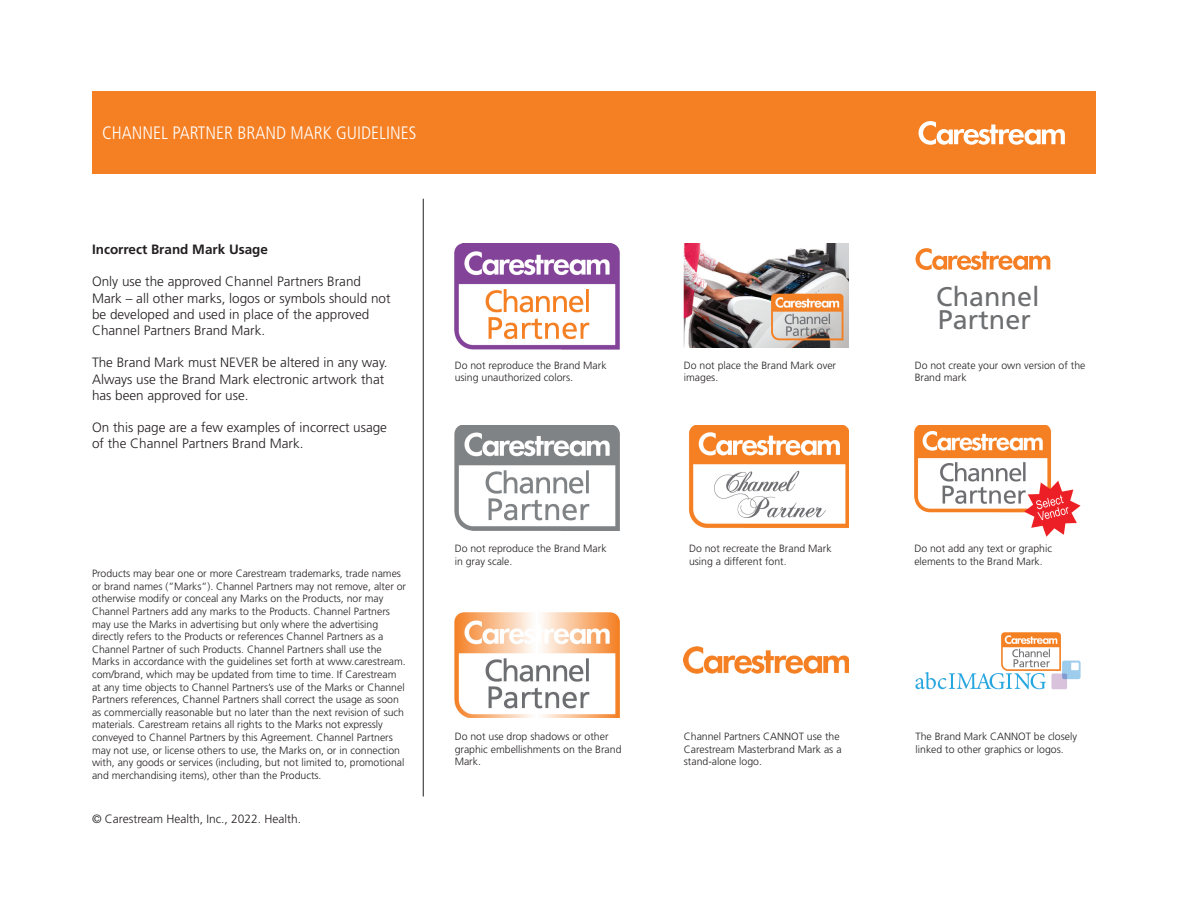
<style>
.page{position:relative;width:1188px;height:918px;background:#fff}
.page>*{position:absolute;margin:0;border:0;box-sizing:border-box;transform-origin:0 0}
.t1{font:27px/23.4px "Frutiger LT Std";color:#6d6e70}
.t2{font:300 condensed 18px "Frutiger LT Std";color:#fff}
.t3{font:300 13.5px/16.2px "Frutiger LT Std";color:#231f20}
.t4{font:700 13.5px "Frutiger LT Std";color:#231f20}
.t5{font:300 12px "Frutiger LT Std";color:#231f20}
.t6{font:300 10.5px/12.6px "Frutiger LT Std";color:#231f20}
</style>
<div class="page">
<div style="left:92px;top:92px;width:1004px;height:82px;background:#f58024"></div>
<svg style="left:919px;top:121px;width:146px;height:24px"></svg>
<hr style="left:423px;top:199px;width:1px;height:597px;background:#231f20">
<img style="left:455px;top:425px;width:165px;height:106px">
<img style="left:455px;top:612px;width:165px;height:106px">
<img style="left:688px;top:425px;width:161px;height:103px">
<img style="left:684px;top:243px;width:165px;height:105px">
<img style="left:914px;top:425px;width:167px;height:112px">
<img style="left:915px;top:633px;width:166px;height:57px">
<img style="left:684px;top:647px;width:165px;height:27px">
<img style="left:455px;top:244px;width:165px;height:105px">
<svg style="left:916px;top:248px;width:134px;height:22px"></svg>
<h2 class="t2" style="left:102px;top:123px;width:316px">CHANNEL PARTNER BRAND MARK GUIDELINES</h2>
<p class="t4" style="left:92px;top:241px;width:178px">Incorrect Brand Mark Usage</p>
<p class="t3" style="left:92px;top:274px;width:300px">Only use the approved Channel Partners Brand Mark – all other marks, logos or symbols should not be developed and used in place of the approved Channel Partners Brand Mark.</p>
<p class="t3" style="left:92px;top:355px;width:297px">The Brand Mark must NEVER be altered in any way.<br>Always use the Brand Mark electronic artwork that has been approved for use.</p>
<p class="t3" style="left:92px;top:420px;width:297px">On this page are a few examples of incorrect usage of the Channel Partners Brand Mark.</p>
<p class="t6" style="left:92px;top:567px;width:316px">Products may bear one or more Carestream trademarks, trade names or brand names (”Marks”). Channel Partners may not remove, alter or otherwise modify or conceal any Marks on the Products, nor may Channel Partners add any marks to the Products. Channel Partners may use the Marks in advertising but only where the advertising directly refers to the Products or references Channel Partners as a Channel Partner of such Products. Channel Partners shall use the Marks in accordance with the guidelines set forth at www.carestream. com/brand, which may be updated from time to time. If Carestream at any time objects to Channel Partners’s use of the Marks or Channel Partners references, Channel Partners shall correct the usage as soon as commercially reasonable but no later than the next revision of such materials. Carestream retains all rights to the Marks not expressly conveyed to Channel Partners by this Agreement. Channel Partners may not use, or license others to use, the Marks on, or in connection with, any goods or services (including, but not limited to, promotional and merchandising items), other than the Products.</p>
<p class="t5" style="left:92px;top:812px;width:211px">© Carestream Health, Inc., 2022. Health.</p>
<p class="t6" style="left:455px;top:359px;width:153px">Do not reproduce the Brand Mark using unauthorized colors.</p>
<p class="t6" style="left:455px;top:542px;width:153px">Do not reproduce the Brand Mark in gray scale.</p>
<h1 class="t1" style="left:936px;top:285px;width:105px">Channel<br>Partner</h1>
<p class="t6" style="left:684px;top:359px;width:154px">Do not place the Brand Mark over images.</p>
<p class="t6" style="left:915px;top:359px;width:172px">Do not create your own version of the<br>Brand mark</p>
<p class="t6" style="left:689px;top:542px;width:144px">Do not recreate the Brand Mark using a different font.</p>
<p class="t6" style="left:914px;top:542px;width:139px">Do not add any text or graphic elements to the Brand Mark.</p>
<p class="t6" style="left:455px;top:730px;width:168px">Do not use drop shadows or other graphic embellishments on the Brand<br>Mark.</p>
<p class="t6" style="left:684px;top:730px;width:159px">Channel Partners CANNOT use the<br>Carestream Masterbrand Mark as a stand-alone logo.</p>
<p class="t6" style="left:916px;top:730px;width:163px">The Brand Mark CANNOT be closely linked to other graphics or logos.</p>
</div>
